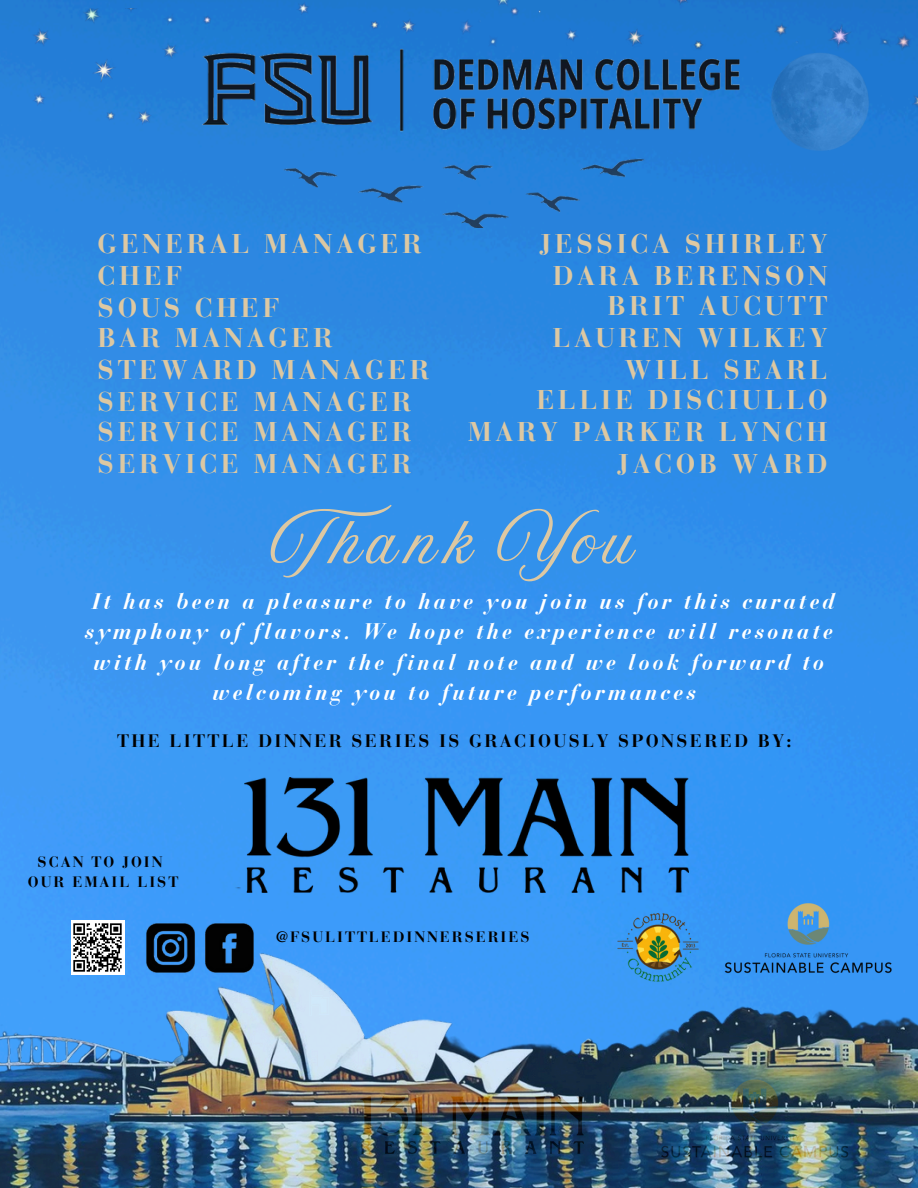
<style>
.page{position:relative;width:918px;height:1188px;background:#fff}
.page>*{position:absolute;margin:0;border:0;box-sizing:border-box;transform-origin:0 0}
.t1{font:56.1px "Amoresa";letter-spacing:.1em;color:#ddc8a2}
.t2{font:700 27px "Bauer Bodoni Pro";letter-spacing:.13em;color:#ddc8a2}
.t3{font:italic 700 22.5px/30.3px "Bauer Bodoni Pro";letter-spacing:.13em;color:#fff;text-align:center}
.t4{font:700 18px "Bauer Bodoni Pro";letter-spacing:.13em;color:#000}
.t5{font:700 15px "Bauer Bodoni Pro";letter-spacing:.13em;color:#000}
</style>
<div class="page">
<img style="left:0;top:0;width:918px;height:888px">
<div style="left:739px;top:0;width:179px;height:129px;background:#1e74cd"></div>
<img style="left:147px;top:23px;width:650px;height:138px">
<div style="left:0;top:8px;width:187px;height:137px;background:#247ed7"></div>
<div style="left:660px;top:0;width:53px;height:63px;background:#1e78cd"></div>
<div style="left:431px;top:0;width:229px;height:43px;background:#1e78d1"></div>
<img style="left:233px;top:43px;width:466px;height:184px">
<img style="left:746px;top:36px;width:148px;height:133px">
<div style="left:119px;top:0;width:312px;height:55px;background:#1e79d2"></div>
<img style="left:0;top:888px;width:918px;height:300px">
<img style="left:245px;top:778px;width:443px;height:114px">
<img style="left:617px;top:913px;width:83px;height:69px">
<img style="left:724px;top:902px;width:169px;height:73px">
<p class="t2" style="left:98px;top:233px;width:326px">GENERAL MANAGER</p>
<p class="t2" style="left:98px;top:265px;width:86px">CHEF</p>
<p class="t2" style="left:98px;top:297px;width:183px">SOUS CHEF</p>
<p class="t2" style="left:98px;top:327px;width:236px">BAR MANAGER</p>
<p class="t2" style="left:98px;top:359px;width:333px">STEWARD MANAGER</p>
<p class="t2" style="left:98px;top:391px;width:315px">SERVICE MANAGER</p>
<p class="t2" style="left:98px;top:421px;width:315px">SERVICE MANAGER</p>
<p class="t2" style="left:539px;top:233px;width:290px">JESSICA SHIRLEY</p>
<h2 class="t2" style="left:553px;top:265px;width:276px">DARA BERENSON</h2>
<h2 class="t2" style="left:607px;top:295px;width:222px">BRIT AUCUTT</h2>
<h2 class="t2" style="left:553px;top:327px;width:277px">LAUREN WILKEY</h2>
<h2 class="t2" style="left:625px;top:359px;width:204px">WILL SEARL</h2>
<h2 class="t2" style="left:536px;top:389px;width:293px">ELLIE DISCIULLO</h2>
<h2 class="t2" style="left:468px;top:421px;width:361px">MARY PARKER LYNCH</h2>
<h2 class="t2" style="left:617px;top:453px;width:212px">JACOB WARD</h2>
<h2 class="t1" style="left:271px;top:511px;width:363px">Thank You</h2>
<h2 class="t3" style="left:85px;top:588px;width:752px">It has been a pleasure to have you join us for this curated symphony of flavors. We hope the experience will resonate with you long after the final note and we look forward to welcoming you to future performances</h2>
<p class="t2" style="left:98px;top:453px;width:315px">SERVICE MANAGER</p>
<h2 class="t4" style="left:117px;top:734px;width:676px">THE LITTLE DINNER SERIES IS GRACIOUSLY SPONSERED BY:</h2>
<h2 class="t5" style="left:38px;top:856px;width:126px">SCAN TO JOIN</h2>
<h2 class="t5" style="left:28px;top:876px;width:152px">OUR EMAIL LIST</h2>
<h2 class="t5" style="left:276px;top:931px;width:255px">@FSULITTLEDINNERSERIES</h2>
</div>
